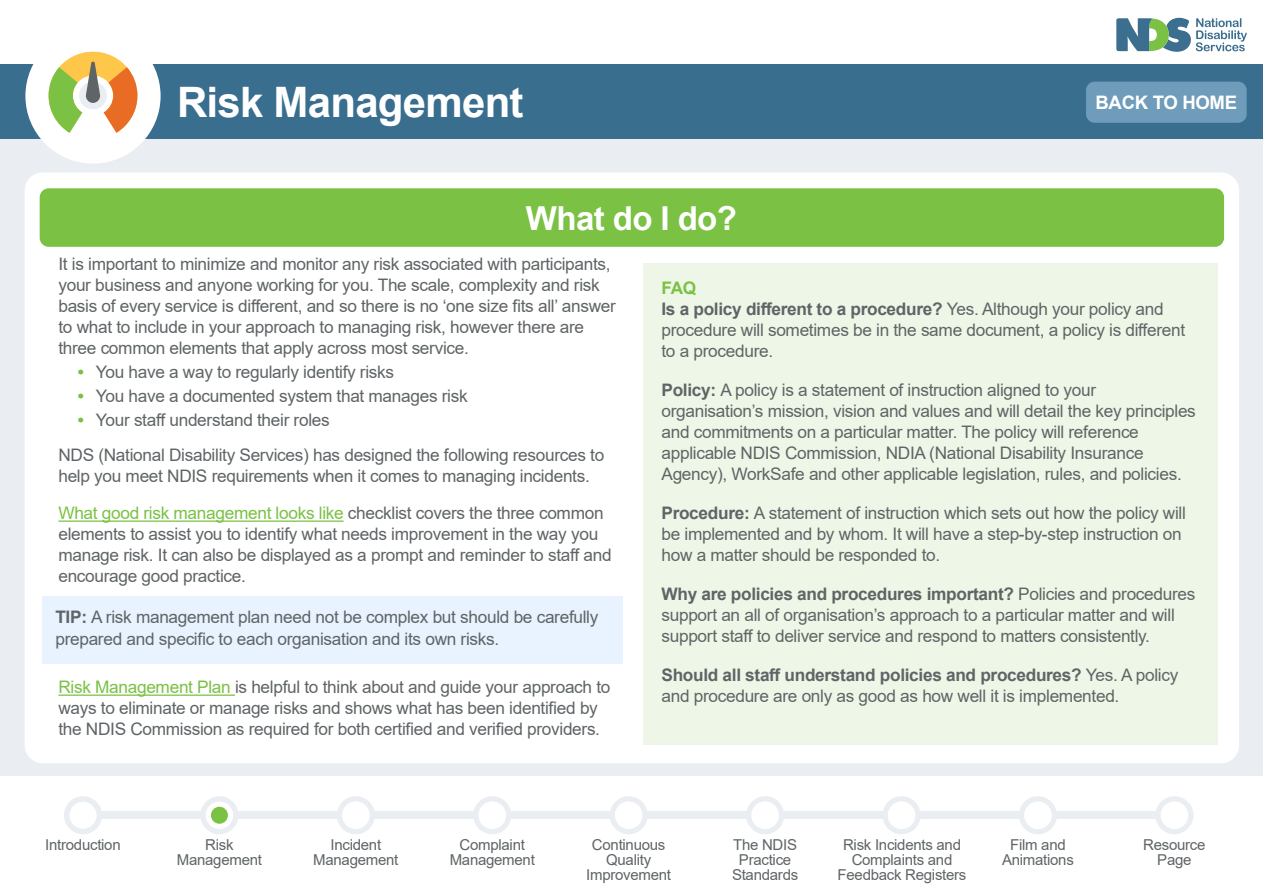
<style>
.page{position:relative;width:1263px;height:893px;background:#fff}
.page>*{position:absolute;margin:0;border:0;box-sizing:border-box;transform-origin:0 0}
.t1{font:700 42px "Arial";letter-spacing:-.02em;color:#fff}
.t2{font:700 33px "Arial";letter-spacing:-.02em;color:#fff}
.t3{font:700 18.6px "Arial";letter-spacing:-.02em;color:#fff}
.t4{font:17.25px/21px "Arial";letter-spacing:-.02em;color:#5f6466}
.t5{font:15px/15px "Arial";letter-spacing:-.02em;color:#5f6466;text-align:center}
.s1{font-weight:700;color:#7ac144}
.s2{color:#7ac144}
.s3{font-weight:700}
.s4{font-weight:700;color:#7ac145}
</style>
<div class="page">
<div style="left:0;top:71px;width:1263px;height:704px;background:#eaeef3"></div>
<svg style="left:1116px;top:18px;width:131px;height:34px"></svg>
<div style="left:0;top:64px;width:1263px;height:75px;background:#396e8f"></div>
<div style="left:200px;top:796px;width:38px;height:38px;border:10px solid #eaeef3;border-radius:50%"></div>
<div style="left:337px;top:796px;width:38px;height:38px;border:10px solid #eaeef3;border-radius:50%"></div>
<div style="left:473px;top:796px;width:38px;height:38px;border:10px solid #eaeef3;border-radius:50%"></div>
<div style="left:610px;top:796px;width:38px;height:38px;border:10px solid #eaeef3;border-radius:50%"></div>
<div style="left:746px;top:796px;width:38px;height:38px;border:10px solid #eaeef3;border-radius:50%"></div>
<div style="left:882px;top:796px;width:38px;height:38px;border:10px solid #eaeef3;border-radius:50%"></div>
<div style="left:1019px;top:796px;width:38px;height:38px;border:10px solid #eaeef3;border-radius:50%"></div>
<div style="left:1155px;top:796px;width:38px;height:38px;border:10px solid #eaeef3;border-radius:50%"></div>
<div style="left:64px;top:796px;width:38px;height:38px;border:10px solid #eaeef3;border-radius:50%"></div>
<div style="left:75px;top:811px;width:1099px;height:8px;background:#eaeef3"></div>
<div style="left:206px;top:801px;width:27px;height:28px;background:#fff;border-radius:50%"></div>
<div style="left:342px;top:801px;width:28px;height:28px;background:#fff;border-radius:50%"></div>
<div style="left:478px;top:801px;width:28px;height:28px;background:#fff;border-radius:50%"></div>
<div style="left:615px;top:801px;width:27px;height:28px;background:#fff;border-radius:50%"></div>
<div style="left:751px;top:801px;width:28px;height:28px;background:#fff;border-radius:50%"></div>
<div style="left:888px;top:801px;width:27px;height:28px;background:#fff;border-radius:50%"></div>
<div style="left:1024px;top:801px;width:28px;height:28px;background:#fff;border-radius:50%"></div>
<div style="left:1160px;top:801px;width:28px;height:28px;background:#fff;border-radius:50%"></div>
<div style="left:70px;top:802px;width:27px;height:27px;background:#fff;border-radius:50%"></div>
<div style="left:1086px;top:82px;width:161px;height:41px;background:#6e9cba;border-radius:9px"></div>
<div style="left:25px;top:28px;width:136px;height:136px;background:#fff;border-radius:50%"></div>
<svg style="left:49px;top:52px;width:88px;height:81px"></svg>
<div style="left:25px;top:173px;width:1214px;height:590px;background:#fff;border-radius:18px"></div>
<hr style="left:58px;top:520px;width:286px;height:2px;background:#7ac144">
<hr style="left:58px;top:694px;width:177px;height:2px;background:#7ac144">
<div style="left:42px;top:597px;width:580px;height:67px;background:#e8f3ff"></div>
<div style="left:40px;top:188px;width:1184px;height:59px;background:#7ac144;border-radius:9px"></div>
<div style="left:643px;top:263px;width:575px;height:482px;background:#eef7e7"></div>
<div style="left:211px;top:807px;width:17px;height:17px;background:#7ac144;border-radius:50%"></div>
<h1 class="t1" style="left:177px;top:72px;width:348px">Risk Management</h1>
<p class="t3" style="left:1095px;top:89px;width:143px">BACK TO HOME</p>
<h2 class="t2" style="left:526px;top:195px;width:213px">What do I do?</h2>
<p class="t4" style="left:58px;top:254px;width:559px">It is important to minimize and monitor any risk associated with participants, your business and anyone working for you. The scale, complexity and risk basis of every service is different, and so there is no ‘one size fits all’ answer to what to include in your approach to managing risk, however there are three common elements that apply across most service.</p>
<p class="t4" style="left:78px;top:362px;width:318px"><span class="s1">•</span> You have a way to regularly identify risks</p>
<p class="t4" style="left:78px;top:386px;width:391px"><span class="s1">•</span> You have a documented system that manages risk</p>
<p class="t4" style="left:58px;top:403px;width:547px;line-height:34.5px;text-indent:20px"><span class="s1">•</span> Your staff understand their roles<br>NDS (National Disability Services) has designed the following resources to</p>
<p class="t4" style="left:58px;top:457px;width:547px;line-height:37.5px">help you meet NDIS requirements when it comes to managing incidents.<br><span class="s2">What good risk management looks like</span> checklist covers the three common</p>
<p class="t4" style="left:58px;top:524px;width:555px">elements to assist you to identify what needs improvement in the way you manage risk. It can also be displayed as a prompt and reminder to staff and encourage good practice.</p>
<p class="t4" style="left:55px;top:605px;width:544px;line-height:22.5px"><span class="s3">TIP:</span> A risk management plan need not be complex but should be carefully prepared and specific to each organisation and its own risks.</p>
<p class="t4" style="left:58px;top:677px;width:553px"><span class="s2">Risk Management Plan</span> is helpful to think about and guide your approach to ways to eliminate or manage risks and shows what has been identified by the NDIS Commission as required for both certified and verified providers.</p>
<p class="t4" style="left:661px;top:277px;width:525px"><span class="s4">FAQ<br></span><span class="s3">Is a policy different to a procedure?</span> Yes. Although your policy and procedure will sometimes be in the same document, a policy is different to a procedure.</p>
<p class="t4" style="left:661px;top:379px;width:536px"><span class="s3">Policy:</span> A policy is a statement of instruction aligned to your organisation’s mission, vision and values and will detail the key principles and commitments on a particular matter. The policy will reference applicable NDIS Commission, NDIA (National Disability Insurance Agency), WorkSafe and other applicable legislation, rules, and policies.</p>
<p class="t4" style="left:661px;top:502px;width:526px"><span class="s3">Procedure:</span> A statement of instruction which sets out how the policy will be implemented and by whom. It will have a step-by-step instruction on how a matter should be responded to.</p>
<p class="t4" style="left:661px;top:583px;width:535px"><span class="s3">Why are policies and procedures important?</span> Policies and procedures support an all of organisation’s approach to a particular matter and will support staff to deliver service and respond to matters consistently.</p>
<p class="t4" style="left:661px;top:664px;width:518px"><span class="s3">Should all staff understand policies and procedures?</span> Yes. A policy and procedure are only as good as how well it is implemented.</p>
<p class="t5" style="left:45px;top:838px;width:77px">Introduction</p>
<p class="t5" style="left:177px;top:838px;width:87px">Risk<br>Management</p>
<p class="t5" style="left:313px;top:838px;width:87px">Incident<br>Management</p>
<p class="t5" style="left:450px;top:838px;width:87px">Complaint<br>Management</p>
<p class="t5" style="left:586px;top:838px;width:86px">Continuous<br>Quality<br>Improvement</p>
<p class="t5" style="left:732px;top:838px;width:68px">The NDIS<br>Practice<br>Standards</p>
<p class="t5" style="left:838px;top:838px;width:130px">Risk Incidents and<br>Complaints and<br>Feedback Registers</p>
<p class="t5" style="left:1002px;top:838px;width:73px">Film and<br>Animations</p>
<p class="t5" style="left:1143px;top:838px;width:64px">Resource<br>Page</p>
</div>
